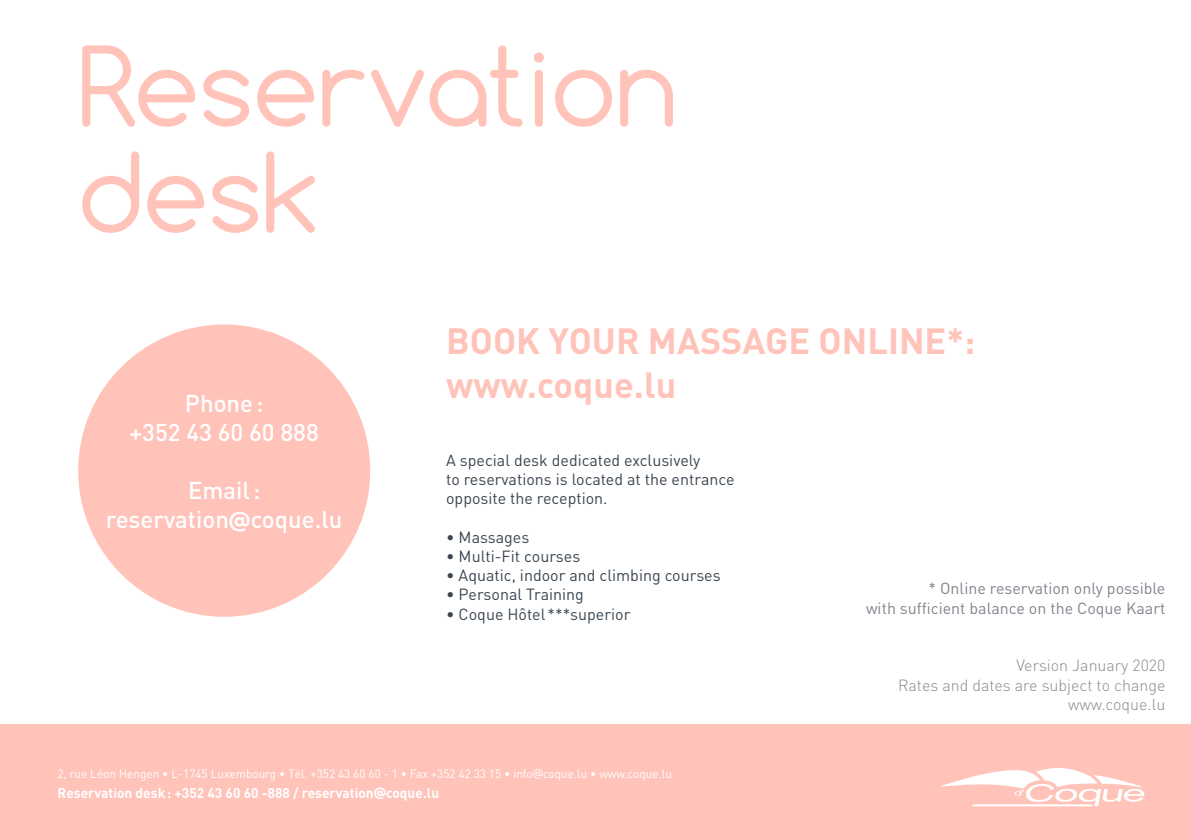
<style>
.page{position:relative;width:1191px;height:840px;background:#fff}
.page>*{position:absolute;margin:0;border:0;box-sizing:border-box;transform-origin:0 0}
.t1{font:104px "Comfortaa";color:#ffc3ba}
.t2{font:700 36px "DIN";color:#ffc3ba}
.headlinesmall{font:500 24px "DIN";color:#fff}
.t3{font:16px/19.2px "DIN";color:#3a4550}
.t4{font:16px "DIN";color:#82848d}
.t5{font:300 16px "DIN";color:#89898a}
.t6{font:700 14px "DIN";color:#fff}
.t7{font:12px "DIN";color:#fff}
.s1{font-family:"Geomanist"}
</style>
<div class="page">
<div style="left:0;top:723px;width:1191px;height:116px;background:#ffc3ba"></div>
<svg style="left:941px;top:768px;width:204px;height:37px"></svg>
<hr style="left:972px;top:803px;width:120px;height:2px;background:#fff">
<div style="left:78px;top:324px;width:292px;height:292px;background:#ffc3ba;border-radius:50%"></div>
<p class="t1" style="left:78px;top:21px;width:600px">Reservation</p>
<p class="t1" style="left:78px;top:127px;width:242px">desk</p>
<p class="headlinesmall" style="left:185px;top:388px;width:80px">Phone :</p>
<p class="headlinesmall" style="left:129px;top:417px;width:191px">+352 43 60 60 888</p>
<p class="headlinesmall" style="left:188px;top:474px;width:74px">Email :</p>
<p class="headlinesmall" style="left:106px;top:503px;width:238px">reservation<span class="s1">@</span>coque.lu</p>
<p class="t2" style="left:446px;top:318px;width:531px">BOOK YOUR MASSAGE ONLINE*:</p>
<p class="t2" style="left:446px;top:361px;width:232px">www.coque.lu</p>
<p class="t3" style="left:446px;top:450px;width:290px">A special desk dedicated exclusively<br>to reservations is located at the entrance opposite the reception.</p>
<p class="t3" style="left:446px;top:527px;width:85px">• Massages</p>
<p class="t3" style="left:446px;top:546px;width:136px">• Multi-Fit courses</p>
<p class="t3" style="left:446px;top:565px;width:276px">• Aquatic, indoor and climbing courses</p>
<p class="t3" style="left:446px;top:584px;width:139px">• Personal Training</p>
<p class="t3" style="left:446px;top:603px;width:186px">• Coque Hôtel ***superior</p>
<p class="t4" style="left:928px;top:578px;width:238px">* Online reservation only possible</p>
<p class="t4" style="left:866px;top:597px;width:301px">with sufficient balance on the Coque Kaart</p>
<p class="t5" style="left:1016px;top:655px;width:150px">Version January 2020</p>
<p class="t5" style="left:898px;top:674px;width:269px">Rates and dates are subject to change</p>
<p class="t5" style="left:1068px;top:693px;width:99px">www.coque.lu</p>
<p class="t7" style="left:57px;top:765px;width:616px">2, rue Léon Hengen • L-1745 Luxembourg • Tél. +352 43 60 60 - 1 • Fax +352 42 33 15 • info<span class="s1">@</span>coque.lu • www.coque.lu</p>
<p class="t6" style="left:57px;top:783px;width:383px">Reservation desk: +352 43 60 60 -888 / reservation<span class="s1">@</span>coque.lu</p>
</div>
